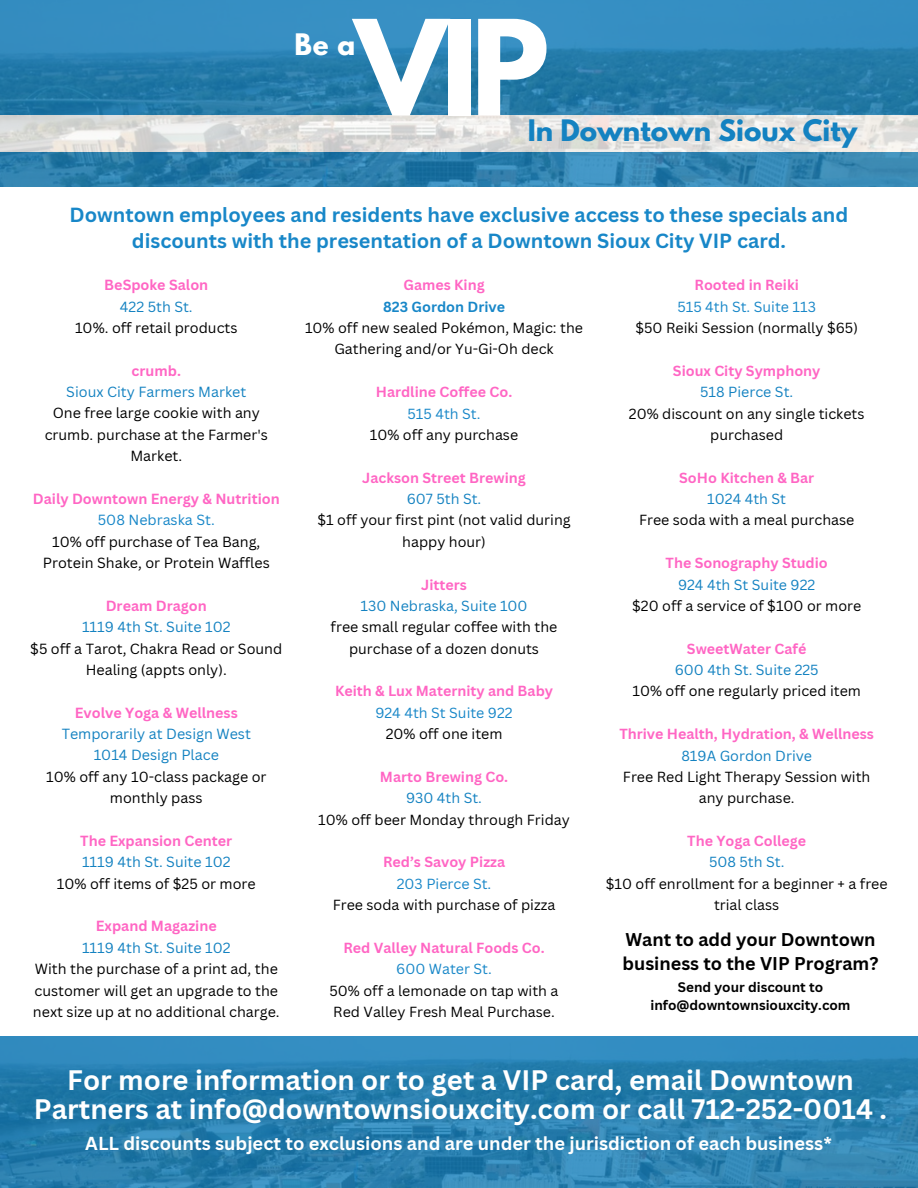
<style>
.page{position:relative;width:918px;height:1188px;background:#fff}
.page>*{position:absolute;margin:0;border:0;box-sizing:border-box;transform-origin:0 0}
.t1{font:700 117.15px "League Spartan";color:#fff}
.t2{font:700 27.45px/29.2px "Canva Sans";color:#fff;text-align:center}
.t3{font:700 26.25px "League Spartan";color:#1482c1}
.t4{font:700 26.25px "League Spartan";color:#fff}
.t5{font:700 19.95px/25.8px "Canva Sans";color:#1887c8;text-align:center}
.t6{font:700 18.3px "Canva Sans";color:#fff}
.t7{font:700 18px/24.8px "Canva Sans";color:#000}
.t8{font:14.25px/21.3px "Canva Sans";color:#000;text-align:center}
.t9{font:700 14.25px "Canva Sans";color:#ff66c4}
.t10{font:14.25px "Canva Sans";color:#1482c1}
.t11{font:14.25px "Canva Sans";color:#1887c8}
.t12{font:700 14.25px "Canva Sans";color:#1887c8}
.t13{font:700 13.5px/18px "Canva Sans";color:#000;text-align:center}
</style>
<div class="page">
<svg style="left:0;top:0;width:918px;height:187px;background:#2d83b2"></svg>
<svg style="left:0;top:116px;width:918px;height:36px;background:#e2e1de"></svg>
<svg style="left:0;top:1036px;width:918px;height:152px;background:#2980b0"></svg>
<h2 class="t1" style="left:355px;top:10px;width:196px">VIP</h2>
<h2 class="t4" style="left:295px;top:31px;width:62px">Be a</h2>
<h1 class="t3" style="left:528px;top:117px;width:331px">In Downtown Sioux City</h1>
<h2 class="t5" style="left:70px;top:201px;width:780px">Downtown employees and residents have exclusive access to these specials and discounts with the presentation of a Downtown Sioux City VIP card.</h2>
<p class="t9" style="left:104px;top:275px;width:105px">BeSpoke Salon</p>
<p class="t10" style="left:120px;top:296px;width:74px">422 5th St.</p>
<p class="t8" style="left:75px;top:317px;width:164px">10%. off retail products</p>
<p class="t9" style="left:132px;top:361px;width:51px">crumb.</p>
<p class="t10" style="left:66px;top:382px;width:182px">Sioux City Farmers Market</p>
<p class="t8" style="left:45px;top:402px;width:225px">One free large cookie with any crumb. purchase at the Farmer's<br>Market.</p>
<p class="t9" style="left:33px;top:489px;width:248px">Daily Downtown Energy &amp; Nutrition</p>
<p class="t11" style="left:98px;top:510px;width:118px">508 Nebraska St.</p>
<p class="t8" style="left:43px;top:531px;width:228px">10% off purchase of Tea Bang,<br>Protein Shake, or Protein Waffles</p>
<p class="t9" style="left:106px;top:596px;width:103px">Dream Dragon</p>
<p class="t10" style="left:82px;top:617px;width:150px">1119 4th St. Suite 102</p>
<p class="t8" style="left:30px;top:637px;width:254px">$5 off a Tarot, Chakra Read or Sound<br>Healing (appts only).</p>
<p class="t9" style="left:75px;top:703px;width:165px">Evolve Yoga &amp; Wellness</p>
<p class="t10" style="left:62px;top:724px;width:191px">Temporarily at Design West</p>
<p class="t10" style="left:94px;top:745px;width:127px">1014 Design Place</p>
<p class="t8" style="left:46px;top:766px;width:222px">10% off any 10-class package or monthly pass</p>
<p class="t9" style="left:80px;top:831px;width:154px">The Expansion Center</p>
<p class="t10" style="left:82px;top:852px;width:150px">1119 4th St. Suite 102</p>
<p class="t8" style="left:57px;top:873px;width:200px">10% off items of $25 or more</p>
<p class="t9" style="left:96px;top:916px;width:122px">Expand Magazine</p>
<p class="t10" style="left:82px;top:938px;width:150px">1119 4th St. Suite 102</p>
<p class="t8" style="left:34px;top:958px;width:245px;text-align:left">With the purchase of a print ad, the customer will get an upgrade to the</p>
<p class="t8" style="left:33px;top:1001px;width:248px">next size up at no additional charge.</p>
<p class="t9" style="left:403px;top:275px;width:83px">Games King</p>
<p class="t12" style="left:383px;top:296px;width:123px">823 Gordon Drive</p>
<p class="t8" style="left:305px;top:317px;width:279px">10% off new sealed Pokémon, Magic: the<br>Gathering and/or Yu-Gi-Oh deck</p>
<p class="t9" style="left:376px;top:382px;width:138px">Hardline Coffee Co.</p>
<p class="t11" style="left:408px;top:403px;width:74px">515 4th St.</p>
<p class="t8" style="left:370px;top:424px;width:150px">10% off any purchase</p>
<p class="t9" style="left:362px;top:467px;width:165px">Jackson Street Brewing</p>
<p class="t10" style="left:407px;top:489px;width:76px">607 5th St.</p>
<p class="t8" style="left:317px;top:509px;width:255px">$1 off your first pint (not valid during happy hour)</p>
<p class="t9" style="left:421px;top:574px;width:47px">Jitters</p>
<p class="t10" style="left:361px;top:596px;width:169px">130 Nebraska, Suite 100</p>
<p class="t8" style="left:331px;top:616px;width:228px">free small regular coffee with the purchase of a dozen donuts</p>
<p class="t9" style="left:335px;top:681px;width:220px">Keith &amp; Lux Maternity and Baby</p>
<p class="t11" style="left:375px;top:703px;width:139px">924 4th St Suite 922</p>
<p class="t8" style="left:386px;top:723px;width:118px">20% off one item</p>
<p class="t9" style="left:380px;top:767px;width:130px">Marto Brewing Co.</p>
<p class="t10" style="left:406px;top:788px;width:77px">930 4th St.</p>
<p class="t8" style="left:318px;top:808px;width:253px">10% off beer Monday through Friday</p>
<p class="t9" style="left:383px;top:852px;width:124px">Red’s Savoy Pizza</p>
<p class="t11" style="left:397px;top:874px;width:96px">203 Pierce St.</p>
<p class="t8" style="left:333px;top:894px;width:224px">Free soda with purchase of pizza</p>
<p class="t9" style="left:343px;top:938px;width:203px">Red Valley Natural Foods Co.</p>
<p class="t11" style="left:396px;top:959px;width:97px">600 Water St.</p>
<p class="t8" style="left:330px;top:979px;width:230px">50% off a lemonade on tap with a</p>
<p class="t8" style="left:333px;top:1001px;width:223px">Red Valley Fresh Meal Purchase.</p>
<p class="t9" style="left:695px;top:275px;width:106px">Rooted in Reiki</p>
<p class="t11" style="left:677px;top:296px;width:140px">515 4th St. Suite 113</p>
<p class="t8" style="left:636px;top:317px;width:224px">$50 Reiki Session (normally $65)</p>
<p class="t9" style="left:673px;top:361px;width:149px">Sioux City Symphony</p>
<p class="t10" style="left:700px;top:382px;width:95px">518 Pierce St.</p>
<p class="t8" style="left:629px;top:402px;width:237px">20% discount on any single tickets purchased</p>
<p class="t9" style="left:679px;top:467px;width:137px">SoHo Kitchen &amp; Bar</p>
<p class="t10" style="left:707px;top:489px;width:80px">1024 4th St</p>
<p class="t8" style="left:639px;top:509px;width:217px">Free soda with a meal purchase</p>
<p class="t9" style="left:666px;top:553px;width:164px">The Sonography Studio</p>
<p class="t10" style="left:678px;top:574px;width:139px">924 4th St Suite 922</p>
<p class="t8" style="left:632px;top:595px;width:231px">$20 off a service of $100 or more</p>
<p class="t9" style="left:687px;top:638px;width:121px">SweetWater Café</p>
<p class="t10" style="left:675px;top:660px;width:145px">600 4th St. Suite 225</p>
<p class="t8" style="left:632px;top:680px;width:230px">10% off one regularly priced item</p>
<p class="t9" style="left:619px;top:724px;width:256px">Thrive Health, Hydration, &amp; Wellness</p>
<p class="t10" style="left:681px;top:745px;width:132px">819A Gordon Drive</p>
<p class="t8" style="left:623px;top:766px;width:249px">Free Red Light Therapy Session with</p>
<p class="t8" style="left:699px;top:787px;width:97px">any purchase.</p>
<p class="t9" style="left:687px;top:831px;width:120px">The Yoga College</p>
<p class="t10" style="left:709px;top:852px;width:77px">508 5th St.</p>
<p class="t8" style="left:606px;top:873px;width:283px">$10 off enrollment for a beginner + a free trial class</p>
<h1 class="t7" style="left:623px;top:926px;width:257px">Want to add your Downtown business to the VIP Program?</h1>
<h2 class="t13" style="left:651px;top:978px;width:202px">Send your discount to info@downtownsiouxcity.com</h2>
<p class="t2" style="left:34px;top:1065px;width:855px">For more information or to get a VIP card, email Downtown<br>Partners at info@downtownsiouxcity.com or call 712-252-0014 .</p>
<h3 class="t6" style="left:85px;top:1131px;width:748px">ALL discounts subject to exclusions and are under the jurisdiction of each business*</h3>
</div>
